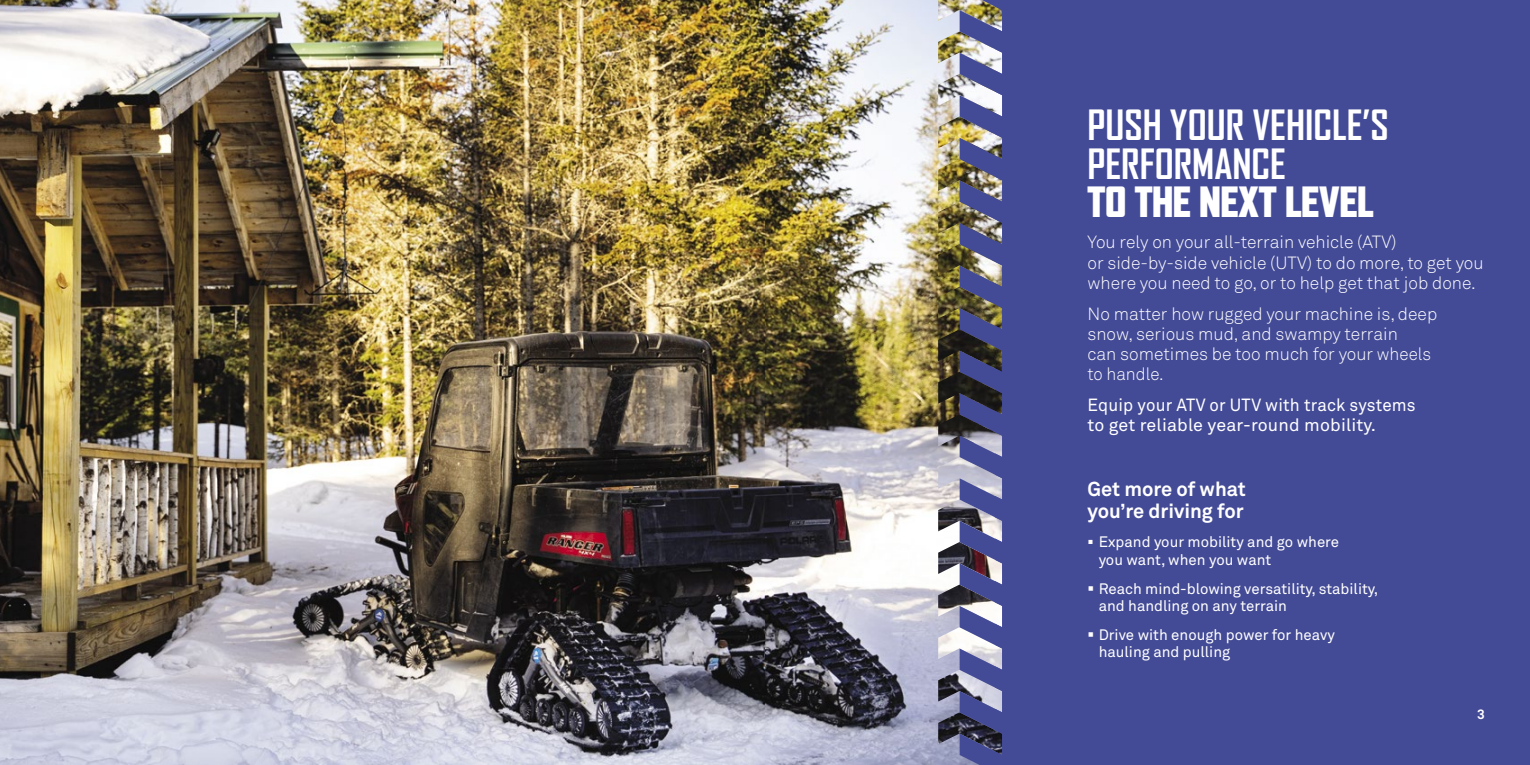
<style>
.page{position:relative;width:1530px;height:765px;background:#fff}
.page>*{position:absolute;margin:0;border:0;box-sizing:border-box;transform-origin:0 0}
.t1{font:700 40px/38.8px "Agency FB";color:#fff}
.t2{font:900 40px "Agency FB";color:#fff}
.t3{font:700 20px/22.5px "Akkurat Office";color:#fff}
.t4{font:17.5px/20px "Akkurat Light Office";color:#fff}
.t5{font:17.5px/20px "Akkurat Office";letter-spacing:.01em;color:#fff}
.t6{font:15px/17.5px "Akkurat Office";color:#fff}
.t7{font:700 13.62px "Akkurat Office";color:#fff}
</style>
<div class="page">
<div style="left:995px;top:0;width:535px;height:765px;background:#444b96"></div>
<img style="left:0;top:0;width:960px;height:765px">
<img style="left:938px;top:0;width:22px;height:755px">
<img style="left:960px;top:0;width:42px;height:765px">
<h1 class="t1" style="left:1088px;top:106px;width:303px">PUSH YOUR VEHICLE’S<br>PERFORMANCE</h1>
<h1 class="t2" style="left:1088px;top:179px;width:288px">TO THE NEXT LEVEL</h1>
<p class="t4" style="left:1088px;top:233px;width:398px">You rely on your all-terrain vehicle (ATV)<br>or side-by-side vehicle (UTV) to do more, to get you where you need to go, or to help get that job done.</p>
<p class="t4" style="left:1088px;top:304px;width:351px">No matter how rugged your machine is, deep snow, serious mud, and swampy terrain<br>can sometimes be too much for your wheels to handle.</p>
<p class="t5" style="left:1087px;top:395px;width:330px">Equip your ATV or UTV with track systems to get reliable year-round mobility.</p>
<p class="t3" style="left:1088px;top:478px;width:160px">Get more of what you’re driving for</p>
<p class="t6" style="left:1099px;top:534px;width:242px;text-indent:-11px">▪ Expand your mobility and go where you want, when you want</p>
<p class="t6" style="left:1099px;top:580px;width:281px;text-indent:-11px">▪ Reach mind-blowing versatility, stability, and handling on any terrain</p>
<p class="t6" style="left:1099px;top:626px;width:238px;text-indent:-11px">▪ Drive with enough power for heavy hauling and pulling</p>
<p class="t7" style="left:1477px;top:706px;width:9px">3</p>
</div>
